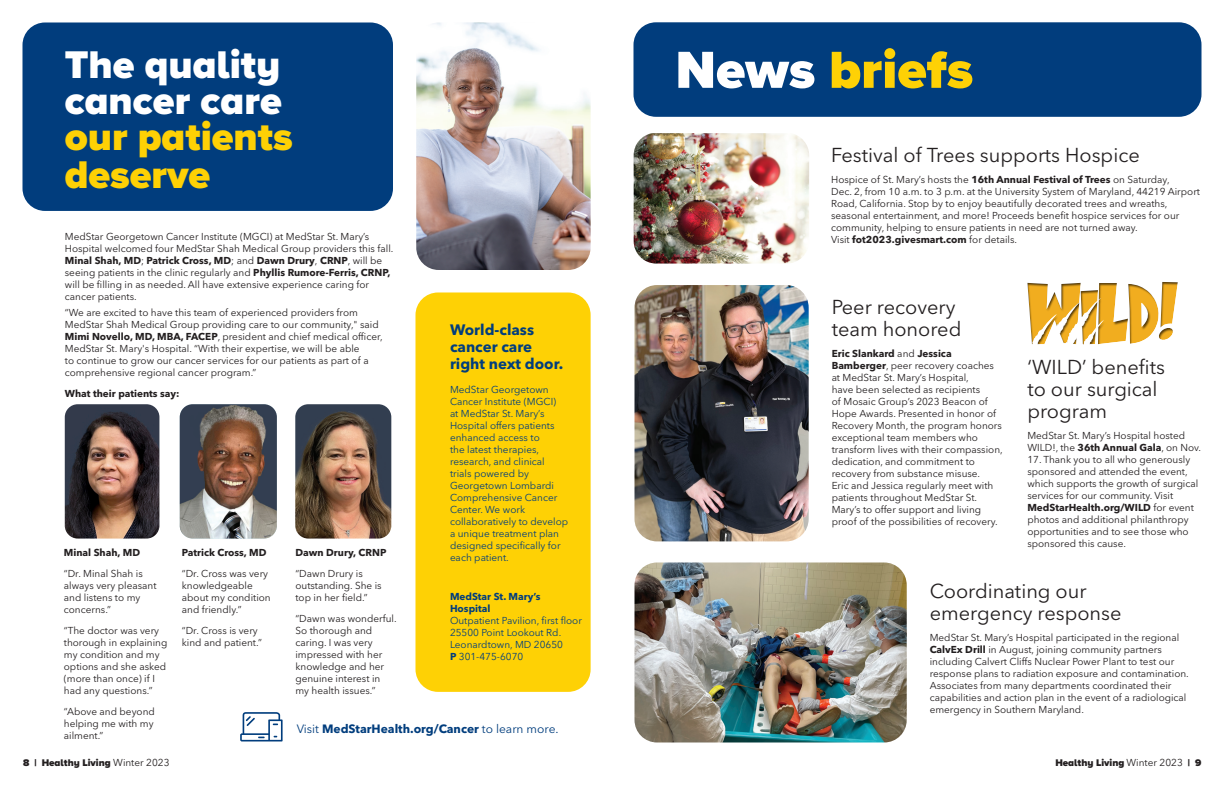
<style>
.page{position:relative;width:1224px;height:792px;background:#fff}
.page>*{position:absolute;margin:0;border:0;box-sizing:border-box;transform-origin:0 0}
.Headlines_24_24{font:900 54px "Proxima Nova A";color:#fed105}
.Headlines_24_24-2{font:900 40px/36.7px "Proxima Nova A";color:#fff}
.Body_Copy{font:20px/22px "Avenir Next LT Pro";color:#231f20}
.Calls_to_Action_Bold{font:700 15px/17px "Avenir Next LT Pro";color:#013d7d}
.t1{font:700 12px "Avenir Next LT Pro";color:#013d7d}
.Calls_to_Action_Bold-2{font:10px/12px "Avenir Next LT Pro";color:#231f20}
.Calls_to_Action_Bold-3{font:10px/12px "Avenir Next LT Pro";color:#013d7d}
.Calls_to_Action_Bold-4{font:700 10px "Avenir Next LT Pro";color:#231f20}
.t2{font:900 10px "Proxima Nova A";color:#231f20}
.s1{color:#fed105}
.s2{font-weight:700}
.s3{font-weight:400}
.s4{color:#fff}
.s5{font-family:"Avenir Next LT Pro";font-weight:400}
</style>
<div class="page">
<div style="left:416px;top:292px;width:175px;height:400px;background:#fed105;border-radius:22px"></div>
<div style="left:634px;top:22px;width:568px;height:95px;background:#013d7d;border-radius:22px"></div>
<img style="left:634px;top:285px;width:175px;height:256px">
<img style="left:634px;top:562px;width:273px;height:180px">
<img style="left:634px;top:133px;width:175px;height:131px">
<svg style="left:1027px;top:282px;width:151px;height:63px"></svg>
<img style="left:65px;top:404px;width:94px;height:135px">
<img style="left:180px;top:404px;width:97px;height:135px">
<img style="left:295px;top:404px;width:96px;height:135px">
<div style="left:22px;top:22px;width:371px;height:189px;background:#013d7d;border-radius:22px"></div>
<img style="left:416px;top:22px;width:175px;height:248px">
<svg style="left:240px;top:712px;width:43px;height:29px"></svg>
<p class="Headlines_24_24-2" style="left:65px;top:46px;width:230px">The quality cancer care <span class="s1">our patients deserve</span></p>
<p class="Calls_to_Action_Bold-2" style="left:65px;top:230px;width:330px">MedStar Georgetown Cancer Institute (MGCI) at MedStar St. Mary’s Hospital welcomed four MedStar Shah Medical Group providers this fall.<br><span class="s2">Minal Shah, MD</span>; <span class="s2">Patrick Cross, MD</span>; and <span class="s2">Dawn Drury</span>, <span class="s2">CRNP</span>, will be seeing patients in the clinic regularly and <span class="s2">Phyllis Rumore-Ferris, CRNP, </span>will be filling in as needed. All have extensive experience caring for cancer patients.</p>
<p class="Calls_to_Action_Bold-2" style="left:65px;top:307px;width:319px">“We are excited to have this team of experienced providers from MedStar Shah Medical Group providing care to our community," said <span class="s2">Mimi Novello, MD, MBA, FACEP</span>, president and chief medical officer, MedStar St. Mary's Hospital. “With their expertise, we will be able<br>to continue to grow our cancer services for our patients as part of a comprehensive regional cancer program.”</p>
<p class="Calls_to_Action_Bold-4" style="left:65px;top:388px;width:116px">What their patients say:</p>
<p class="Calls_to_Action_Bold" style="left:450px;top:321px;width:115px">World-class cancer care right next door.</p>
<p class="Calls_to_Action_Bold-3" style="left:450px;top:384px;width:120px">MedStar Georgetown<br>Cancer Institute (MGCI)<br>at MedStar St. Mary’s<br>Hospital offers patients enhanced access to<br>the latest therapies, research, and clinical trials powered by<br>Georgetown Lombardi<br>Comprehensive Cancer<br>Center. We work collaboratively to develop a unique treatment plan designed specifically for each patient.</p>
<p class="Calls_to_Action_Bold-4" style="left:64px;top:546px;width:78px">Minal Shah, MD</p>
<p class="Calls_to_Action_Bold-2" style="left:64px;top:568px;width:94px">“Dr. Minal Shah is always very pleasant and listens to my concerns.”</p>
<p class="Calls_to_Action_Bold-2" style="left:64px;top:625px;width:105px">“The doctor was very thorough in explaining my condition and my options and she asked (more than once) if I had any questions.”</p>
<p class="Calls_to_Action_Bold-2" style="left:64px;top:706px;width:93px">“Above and beyond helping me with my ailment.”</p>
<p class="Calls_to_Action_Bold-4" style="left:182px;top:546px;width:86px">Patrick Cross, MD</p>
<p class="Calls_to_Action_Bold-2" style="left:182px;top:568px;width:90px">“Dr. Cross was very knowledgeable about my condition and friendly.”</p>
<p class="Calls_to_Action_Bold-2" style="left:182px;top:625px;width:82px">“Dr. Cross is very kind and patient.”</p>
<p class="Calls_to_Action_Bold-4" style="left:295px;top:546px;width:92px">Dawn Drury, CRNP</p>
<p class="Calls_to_Action_Bold-2" style="left:295px;top:568px;width:88px">“Dawn Drury is outstanding. She is top in her field.”</p>
<p class="Calls_to_Action_Bold-2" style="left:295px;top:613px;width:103px">“Dawn was wonderful.<br>So thorough and caring. I was very impressed with her knowledge and her genuine interest in<br>my health issues.”</p>
<p class="Calls_to_Action_Bold-3" style="left:450px;top:591px;width:134px"><span class="s2">MedStar St. Mary’s<br>Hospital<br></span>Outpatient Pavilion, first floor<br>25500 Point Lookout Rd.</p>
<p class="Calls_to_Action_Bold-3" style="left:450px;top:639px;width:114px">Leonardtown, MD 20650</p>
<p class="Calls_to_Action_Bold-3" style="left:450px;top:651px;width:75px"><span class="s2">P</span> 301-475-6070</p>
<p class="t1" style="left:297px;top:722px;width:263px"><span class="s3">Visit</span> MedStarHealth.org/Cancer <span class="s3">to learn more.</span></p>
<p class="Headlines_24_24" style="left:676px;top:30px;width:299px"><span class="s4">News</span> briefs</p>
<p class="Body_Copy" style="left:831px;top:144px;width:310px">Festival of Trees supports Hospice</p>
<p class="Calls_to_Action_Bold-2" style="left:831px;top:173px;width:370px">Hospice of St. Mary’s hosts the <span class="s2">16th Annual Festival of Trees</span> on Saturday,<br>Dec. 2, from 10 a.m. to 3 p.m. at the University System of Maryland, 44219 Airport Road, California. Stop by to enjoy beautifully decorated trees and wreaths, seasonal entertainment, and more! Proceeds benefit hospice services for our community, helping to ensure patients in need are not turned away.<br>Visit <span class="s2">fot2023.givesmart.com</span> for details.</p>
<p class="Body_Copy" style="left:832px;top:296px;width:131px">Peer recovery team honored</p>
<p class="Calls_to_Action_Bold-2" style="left:832px;top:347px;width:173px"><span class="s2">Eric Slankard</span> and <span class="s2">Jessica Bamberger</span>, peer recovery coaches at MedStar St. Mary’s Hospital,<br>have been selected as recipients<br>of Mosaic Group’s 2023 Beacon of Hope Awards. Presented in honor of Recovery Month, the program honors exceptional team members who transform lives with their compassion, dedication, and commitment to recovery from substance misuse.<br>Eric and Jessica regularly meet with patients throughout MedStar St.<br>Mary’s to offer support and living proof of the possibilities of recovery.</p>
<p class="Body_Copy" style="left:1027px;top:356px;width:139px">‘WILD’ benefits to our surgical program</p>
<p class="Calls_to_Action_Bold-2" style="left:1027px;top:430px;width:175px">MedStar St. Mary’s Hospital hosted<br>WILD!, the <span class="s2">36th Annual Gala</span>, on Nov.</p>
<p class="Calls_to_Action_Bold-2" style="left:1027px;top:454px;width:172px">17. Thank you to all who generously sponsored and attended the event, which supports the growth of surgical services for our community. Visit <span class="s2">MedStarHealth.org/WILD</span> for event photos and additional philanthropy opportunities and to see those who sponsored this cause.</p>
<p class="Body_Copy" style="left:930px;top:580px;width:193px">Coordinating our emergency response</p>
<p class="Calls_to_Action_Bold-2" style="left:930px;top:632px;width:261px">MedStar St. Mary’s Hospital participated in the regional <span class="s2">CalvEx Drill</span> in August, joining community partners including Calvert Cliffs Nuclear Power Plant to test our response plans to radiation exposure and contamination.<br>Associates from many departments coordinated their capabilities and action plan in the event of a radiological emergency in Southern Maryland.</p>
<p class="t2" style="left:23px;top:755px;width:148px">8 | Healthy Living <span class="s5">Winter 2023</span></p>
<p class="t2" style="left:1055px;top:755px;width:148px">Healthy Living <span class="s5">Winter 2023</span> | 9</p>
</div>
